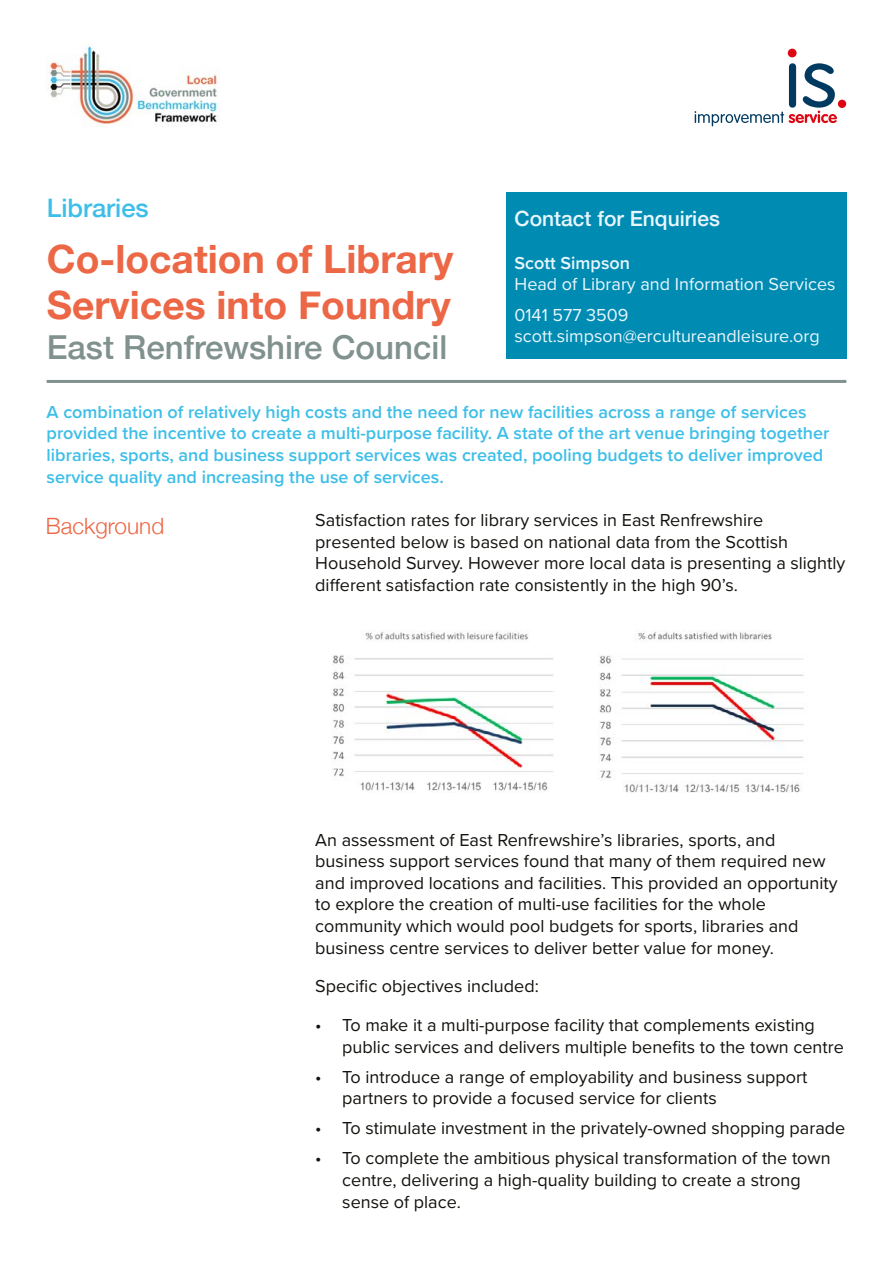
<style>
.page{position:relative;width:893px;height:1263px;background:#fff}
.page>*{position:absolute;margin:0;border:0;box-sizing:border-box;transform-origin:0 0}
.t1{font:700 39px/46.8px "Helvetica Neue";color:#ec6745}
.t2{font:500 33px "Helvetica Neue";color:#80918e}
.t3{font:500 25.5px "Helvetica Neue";color:#3dbee8}
.t4{font:300 22.5px "Helvetica Neue";color:#ec6745}
.t5{font:500 21px "Helvetica Neue";color:#eaf6fe}
.t6{font:18px/21.6px "Proxima Nova";color:#14120e}
.t7{font:600 18px/21.6px "Proxima Nova";color:#3dbee8}
.t8{font:18px/30.2px "Proxima Nova";color:#eaf6fe}
.t9{font:600 18px "Proxima Nova";color:#eaf6fe}
</style>
<div class="page">
<img style="left:46px;top:46px;width:172px;height:79px">
<svg style="left:694px;top:63px;width:143px;height:63px"></svg>
<div style="left:838px;top:100px;width:8px;height:8px;background:#dd0714;border-radius:50%"></div>
<div style="left:788px;top:49px;width:9px;height:8px;background:#dd0714;border-radius:50%"></div>
<hr style="left:47px;top:380px;width:799px;height:3px;background:#80918e">
<div style="left:506px;top:192px;width:340px;height:167px;background:#008cb2"></div>
<img style="left:599px;top:630px;width:205px;height:163px">
<img style="left:332px;top:631px;width:222px;height:162px">
<h3 class="t3" style="left:47px;top:188px;width:104px">Libraries</h3>
<h1 class="t1" style="left:47px;top:236px;width:408px">Co-location of Library<br>Services into Foundry</h1>
<h2 class="t2" style="left:47px;top:321px;width:402px">East Renfrewshire Council</h2>
<p class="t5" style="left:514px;top:201px;width:207px">Contact for Enquiries</p>
<p class="t9" style="left:514px;top:249px;width:117px">Scott Simpson</p>
<p class="t8" style="left:514px;top:269px;width:322px">Head of Library and Information Services<br>0141 577 3509</p>
<p class="t8" style="left:514px;top:320px;width:307px">scott.simpson@ercultureandleisure.org</p>
<p class="t7" style="left:47px;top:400px;width:784px">A combination of relatively high costs and the need for new facilities across a range of services provided the incentive to create a multi-purpose facility. A state of the art venue bringing together libraries, sports, and business support services was created, pooling budgets to deliver improved service quality and increasing the use of services.</p>
<p class="t4" style="left:46px;top:508px;width:120px">Background</p>
<p class="t6" style="left:315px;top:509px;width:531px">Satisfaction rates for library services in East Renfrewshire presented below is based on national data from the Scottish Household Survey. However more local data is presenting a slightly different satisfaction rate consistently in the high 90’s.</p>
<p class="t6" style="left:315px;top:828px;width:524px">An assessment of East Renfrewshire’s libraries, sports, and business support services found that many of them required new and improved locations and facilities. This provided an opportunity to explore the creation of multi-use facilities for the whole community which would pool budgets for sports, libraries and business centre services to deliver better value for money.</p>
<p class="t6" style="left:315px;top:975px;width:225px">Specific objectives included:</p>
<p class="t6" style="left:342px;top:1013px;width:503px;text-indent:-27px">• To make it a multi-purpose facility that complements existing public services and delivers multiple benefits to the town centre</p>
<p class="t6" style="left:342px;top:1065px;width:467px;text-indent:-27px">• To introduce a range of employability and business support partners to provide a focused service for clients</p>
<p class="t6" style="left:315px;top:1117px;width:531px">• To stimulate investment in the privately-owned shopping parade</p>
<p class="t6" style="left:342px;top:1147px;width:490px;text-indent:-27px">• To complete the ambitious physical transformation of the town centre, delivering a high-quality building to create a strong sense of place.</p>
</div>
